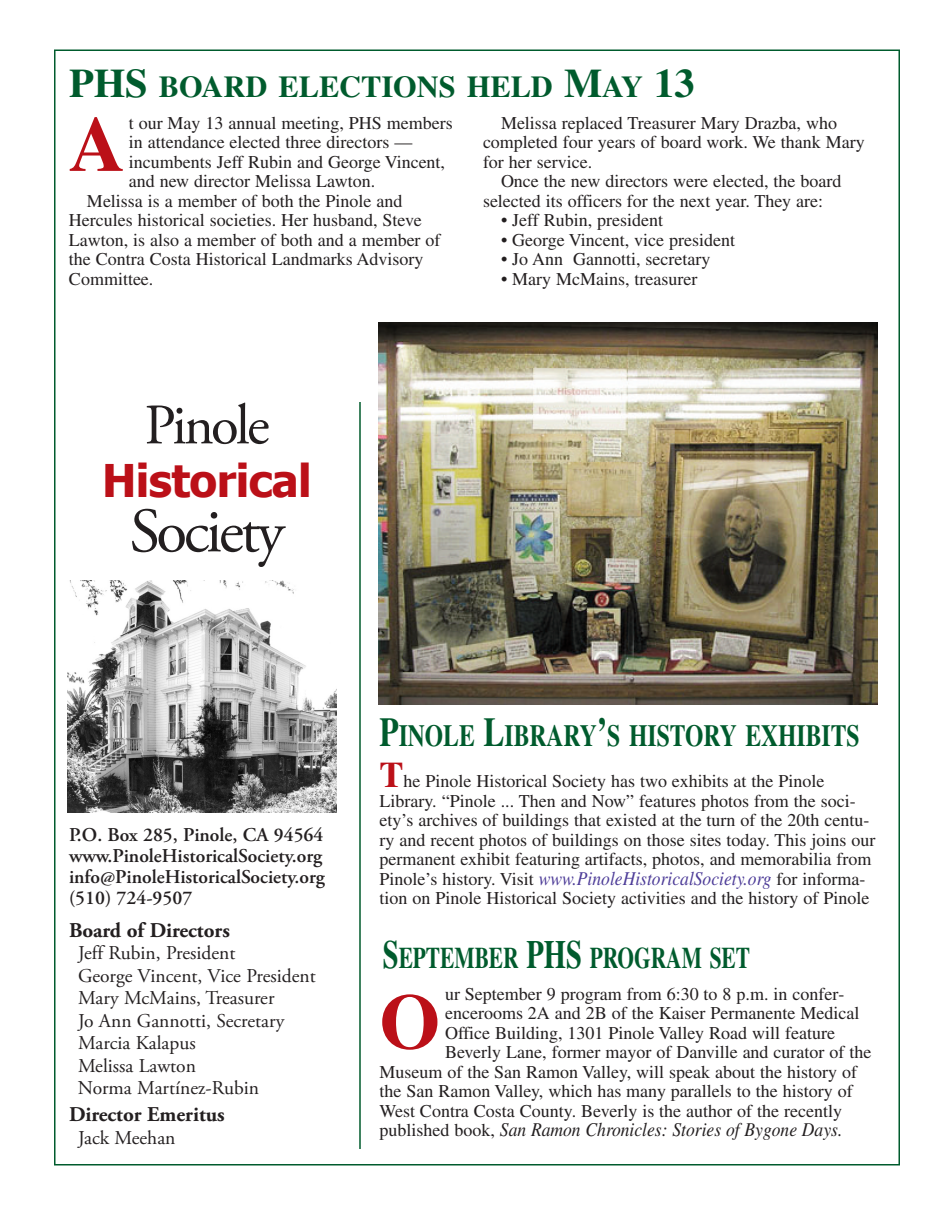
<style>
.page{position:relative;width:945px;height:1215px;background:#fff}
.page>*{position:absolute;margin:0;border:0;box-sizing:border-box;transform-origin:0 0}
.t1{font:700 78px "Times";color:#bb1018}
.t2{font:63px "Adobe Garamond Pro";letter-spacing:-.05em;color:#231f20}
.t3{font:57px "Adobe Garamond Pro";letter-spacing:-.05em;color:#231f20}
.t4{font:700 45px "Tahoma";letter-spacing:-.015em;color:#bb1018}
.t5{font:700 30.75px "Times";color:#005b2d;scale:.77 1}
.t6{font:700 30.3px "Times";color:#005b2d}
.t7{font:700 30px "Times";color:#005b2d;scale:.71 1}
.t8{font:700 21px "Adobe Garamond Pro";color:#231f20}
.t9{font:19.5px/22.5px "Adobe Garamond Pro";color:#231f20}
.t10{font:600 19.5px/21px "Adobe Garamond Pro";color:#231f20}
.t11{font:italic 19.5px "Times";color:#231f20;scale:.9 1}
.t12{font:18px/19.5px "Times";color:#231f20}
.s1{font-size:40.5px}
.s2{font-size:40.95px}
.s3{font-weight:700;font-size:36px;color:#bb1018}
.s4{font-style:italic;font-size:19.5px;color:#4d3c98}
.s5{font-size:39.9px}
.s6{font-style:normal;font-size:18px}
</style>
<div class="page">
<img style="left:68px;top:580px;width:269px;height:233px">
<hr style="left:359px;top:402px;width:2px;height:747px;background:#005b2d">
<img style="left:378px;top:322px;width:499px;height:382px">
<h3 class="t6" style="left:69px;top:77px;width:627px"><span class="s1">PHS</span> BOARD ELECTIONS HELD <span class="s1">M</span>AY <span class="s1">13</span></h3>
<p class="t12" style="left:129px;top:115px;width:326px">t our May 13 annual meeting, PHS members</p>
<p class="t12" style="left:129px;top:134px;width:285px">in attendance elected three directors —</p>
<p class="t12" style="left:129px;top:154px;width:318px">incumbents Jeff Rubin and George Vincent,</p>
<p class="t12" style="left:129px;top:173px;width:248px">and new director Melissa Lawton.</p>
<p class="t12" style="left:87px;top:193px;width:317px">Melissa is a member of both the Pinole and</p>
<p class="t12" style="left:69px;top:212px;width:354px">Hercules historical societies. Her husband, Steve</p>
<p class="t12" style="left:69px;top:232px;width:373px">Lawton, is also a member of both and a member of</p>
<p class="t12" style="left:69px;top:251px;width:356px">the Contra Costa Historical Landmarks Advisory</p>
<p class="t12" style="left:69px;top:271px;width:86px">Committee.</p>
<p class="t12" style="left:483px;top:115px;width:383px;text-indent:18px">Melissa replaced Treasurer Mary Drazba, who completed four years of board work. We thank Mary for her service.</p>
<p class="t12" style="left:483px;top:173px;width:360px;text-indent:18px">Once the new directors were elected, the board selected its officers for the next year. They are:</p>
<p class="t12" style="left:501px;top:212px;width:164px">• Jeff Rubin, president</p>
<p class="t12" style="left:501px;top:232px;width:236px">• George Vincent, vice president</p>
<p class="t12" style="left:501px;top:251px;width:211px">• Jo Ann Gannotti, secretary</p>
<p class="t12" style="left:501px;top:271px;width:198px">• Mary McMains, treasurer</p>
<h1 class="t1" style="left:69px;top:118px;width:58px">A</h1>
<h3 class="t3" style="left:144px;top:403px;width:127px">Pinole</h3>
<h3 class="t4" style="left:102px;top:452px;width:211px">Historical</h3>
<h2 class="t2" style="left:130px;top:506px;width:156px">Society</h2>
<p class="t10" style="left:69px;top:826px;width:257px">P.O. Box 285, Pinole, CA 94564 www.PinoleHistoricalSociety.org info@PinoleHistoricalSociety.org (510) 724-9507</p>
<p class="t8" style="left:69px;top:921px;width:162px">Board of Directors</p>
<p class="t9" style="left:78px;top:943px;width:239px">Jeff Rubin, President<br>George Vincent, Vice President<br>Mary McMains, Treasurer<br>Jo Ann Gannotti, Secretary<br>Marcia Kalapus<br>Melissa Lawton<br>Norma Martínez-Rubin</p>
<p class="t8" style="left:69px;top:1106px;width:157px">Director Emeritus</p>
<p class="t9" style="left:78px;top:1128px;width:99px">Jack Meehan</p>
<h3 class="t5" style="left:379px;top:725px;width:625px"><span class="s2">P</span>INOLE <span class="s2">L</span>IBRARY<span class="s2">’</span>S HISTORY EXHIBITS</h3>
<p class="t12" style="left:379px;top:773px;width:497px"><span class="s3">T</span>he Pinole Historical Society has two exhibits at the Pinole Library. “Pinole ... Then and Now” features photos from the soci&shy;ety’s archives of buildings that existed at the turn of the 20th centu&shy;ry and recent photos of buildings on those sites today. This joins our permanent exhibit featuring artifacts, photos, and memorabilia from Pinole’s history. Visit <span class="s4">www.PinoleHistoricalSociety.org</span> for informa&shy;tion on Pinole Historical Society activities and the history of Pinole</p>
<h3 class="t7" style="left:383px;top:948px;width:519px"><span class="s5">S</span>EPTEMBER <span class="s5">PHS</span> PROGRAM SET</h3>
<p class="t12" style="left:445px;top:986px;width:401px">ur September 9 program from 6:30 to 8 p.m. in confer-</p>
<p class="t12" style="left:445px;top:1005px;width:416px">encerooms 2A and 2B of the Kaiser Permanente Medical</p>
<p class="t12" style="left:445px;top:1025px;width:392px">Office Building, 1301 Pinole Valley Road will feature</p>
<p class="t12" style="left:445px;top:1044px;width:428px">Beverly Lane, former mayor of Danville and curator of the</p>
<p class="t12" style="left:380px;top:1064px;width:479px">Museum of the San Ramon Valley, will speak about the history of</p>
<p class="t12" style="left:380px;top:1083px;width:475px">the San Ramon Valley, which has many parallels to the history of</p>
<p class="t12" style="left:380px;top:1103px;width:464px">West Contra Costa County. Beverly is the author of the recently</p>
<p class="t11" style="left:380px;top:1123px;width:516px"><span class="s6">published book,</span> San Ramon Chronicles: Stories of Bygone Days.</p>
<h1 class="t1" style="left:380px;top:996px;width:62px">O</h1>
</div>
